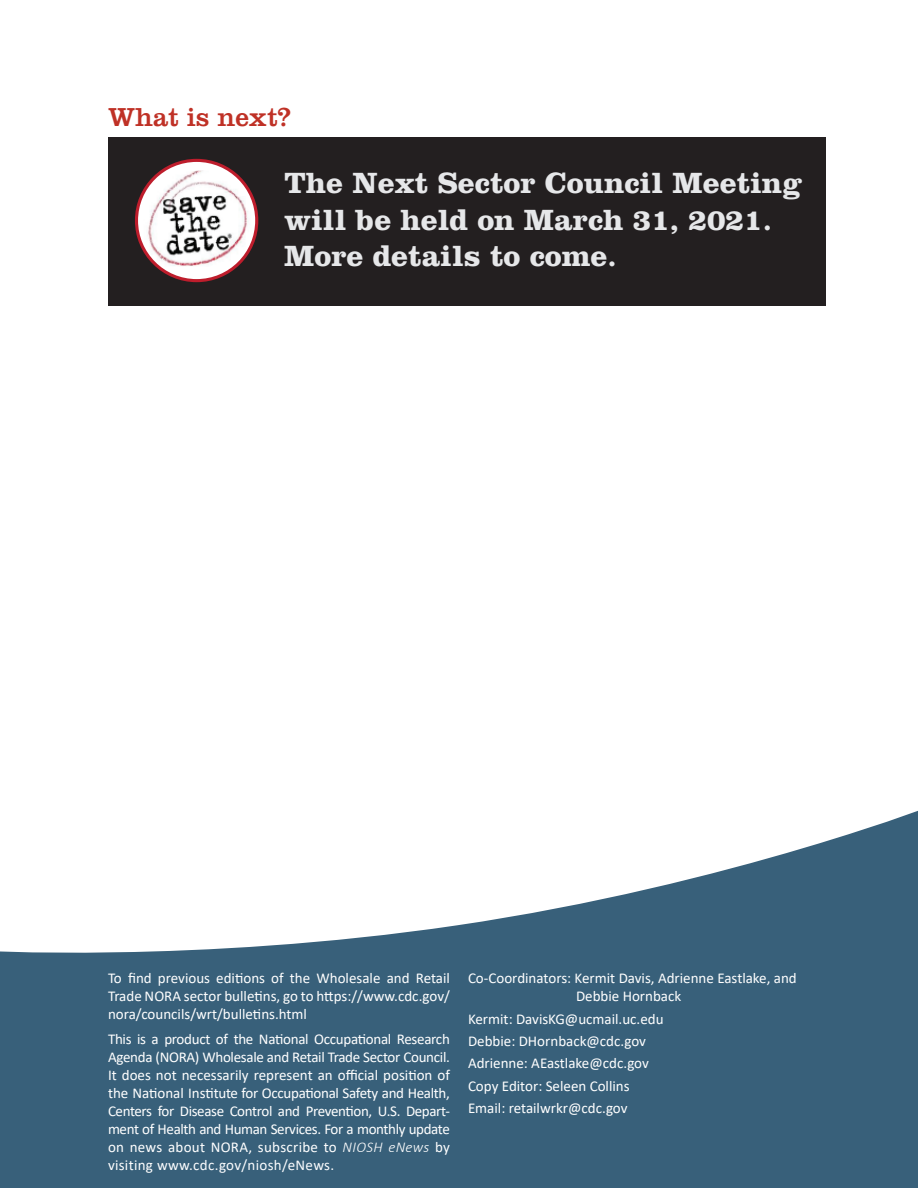
<style>
.page{position:relative;width:918px;height:1188px;background:#fff}
.page>*{position:absolute;margin:0;border:0;box-sizing:border-box;transform-origin:0 0}
.t1{font:700 30.45px/36.5px "Clarendon LT Std";color:#e6e7e9}
.t2{font:27px "Clarendon LT Std";color:#bf3126}
.P2__white_text{font:15px/18px "Calibri";color:#fff;text-align:justify}
.s1{font-weight:300;font-style:italic}
.s2{color:#fbfcfe}
</style>
<div class="page">
<svg style="left:0;top:810px;width:918px;height:378px;fill:#38607a"></svg>
<div style="left:108px;top:137px;width:718px;height:169px;background:#231f20"></div>
<svg style="left:136px;top:160px;width:121px;height:121px;fill:#fff"></svg>
<img style="left:144px;top:171px;width:107px;height:96px">
<div style="left:135px;top:159px;width:123px;height:123px;border:3px solid #be1d2c;border-radius:50%"></div>
<h2 class="t2" style="left:108px;top:101px;width:185px">What is next?</h2>
<p class="t1" style="left:284px;top:165px;width:520px">The Next Sector Council Meeting will be held on March 31, 2021.<br>More details to come.</p>
<p class="P2__white_text" style="left:108px;top:969px;width:344px">To find previous editions of the Wholesale and Retail Trade NORA sector bulletins, go to https://www.cdc.gov/ nora/councils/wrt/bulletins.html</p>
<p class="P2__white_text" style="left:108px;top:1030px;width:344px">This is a product of the National Occupational Research Agenda (NORA) Wholesale and Retail Trade Sector Council.<br>It does not necessarily represent an official position of the National Institute for Occupational Safety and Health, Centers for Disease Control and Prevention, U.S. Depart&shy;ment of Health and Human Services. For a monthly update on news about NORA, subscribe to <span class="s1">NIOSH eNews</span> by visiting <span class="s2">www.cdc.gov/niosh/eNews</span>.</p>
<p class="P2__white_text" style="left:468px;top:969px;width:330px;text-align:center">Co-Coordinators: Kermit Davis, Adrienne Eastlake, and<br>Debbie Hornback</p>
<p class="P2__white_text" style="left:468px;top:1009px;width:197px">Kermit: DavisKG@ucmail.uc.edu</p>
<p class="P2__white_text" style="left:468px;top:1032px;width:180px">Debbie: DHornback@cdc.gov</p>
<p class="P2__white_text" style="left:468px;top:1054px;width:182px">Adrienne: AEastlake@cdc.gov</p>
<p class="P2__white_text" style="left:468px;top:1076px;width:163px">Copy Editor: Seleen Collins</p>
<p class="P2__white_text" style="left:468px;top:1098px;width:161px">Email: retailwrkr@cdc.gov</p>
</div>
